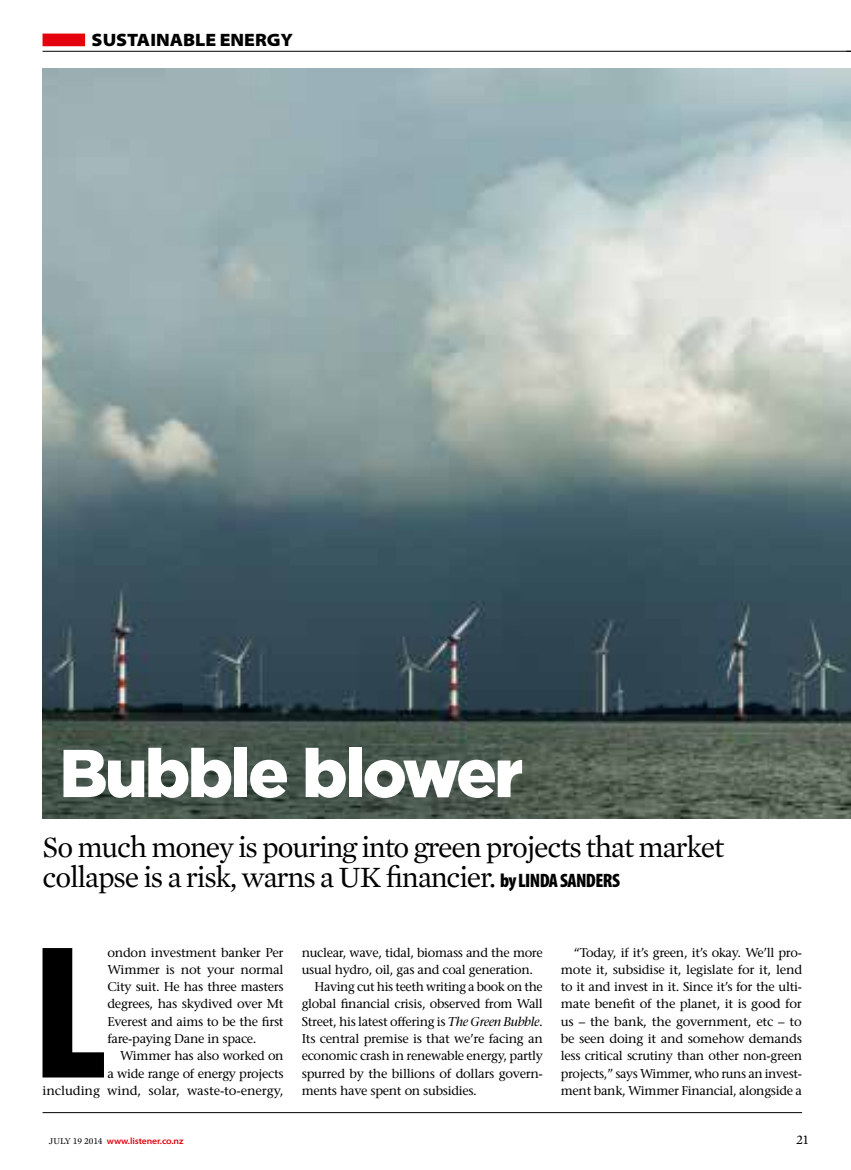
<style>
.page{position:relative;width:851px;height:1170px;background:#fff}
.page>*{position:absolute;margin:0;border:0;box-sizing:border-box;transform-origin:0 0}
.t1{font:900 condensed 191.85px "Myriad Pro";color:#000}
.t2{font:900 67.5px "Gotham";letter-spacing:-.04em;color:#fff}
.t3{font:30px/29.7px "Mercury Text G1";letter-spacing:-.04em;color:#000}
.t4{font:900 semi-expanded 18px "Myriad Pro";color:#000}
.t5{font:13.5px "Mercury Text G1";color:#000}
.t6{font:500 12.75px/17.2px "Stone Serif Std";letter-spacing:-.025em;color:#000;text-align:justify}
.t7{font:600 semi-expanded 9px "Myriad Pro";letter-spacing:-.01em;color:#e4000c}
.s1{font-family:"Myriad Pro";font-weight:900;font-stretch:condensed;font-size:19.5px}
.s2{font-style:italic}
.s3{font-family:"Mercury Text G1";font-weight:400;font-stretch:normal;color:#000}
</style>
<div class="page">
<img style="left:43px;top:68px;width:807px;height:750px">
<hr style="left:43px;top:1112px;width:758px;height:1px;background:#000">
<div style="left:43px;top:34px;width:42px;height:12px;background:#e4000c"></div>
<hr style="left:43px;top:51px;width:807px;height:1px;background:#000">
<h3 class="t4" style="left:92px;top:29px;width:203px">SUSTAINABLE ENERGY</h3>
<h2 class="t2" style="left:59px;top:726px;width:465px">Bubble blower</h2>
<h3 class="t3" style="left:43px;top:831px;width:683px">So much money is pouring into green projects that market collapse is a risk, warns a UK financier. <span class="s1">by LINDA SANDERS</span></h3>
<h1 class="t1" style="left:32px;top:906px;width:77px">L</h1>
<p class="t6" style="left:107px;top:943px;width:178px">ondon investment banker Per Wimmer is not your normal City suit. He has three masters degrees, has skydived over Mt Everest and aims to be the first fare-paying Dane in space.</p>
<p class="t6" style="left:43px;top:1047px;width:243px;text-align:right">Wimmer has also worked on<br>a wide range of energy projects<br>including wind, solar, waste-to-energy,</p>
<p class="t6" style="left:302px;top:943px;width:243px">nuclear, wave, tidal, biomass and the more</p>
<p class="t6" style="left:302px;top:960px;width:233px">usual hydro, oil, gas and coal generation.</p>
<p class="t6" style="left:314px;top:978px;width:230px">Having cut his teeth writing a book on the</p>
<p class="t6" style="left:302px;top:995px;width:242px">global financial crisis, observed from Wall</p>
<p class="t6" style="left:302px;top:1012px;width:242px">Street, his latest offering is <span class="s2">The Green Bubble</span>.</p>
<p class="t6" style="left:302px;top:1029px;width:242px">Its central premise is that we’re facing an</p>
<p class="t6" style="left:302px;top:1047px;width:243px">economic crash in renewable energy, partly</p>
<p class="t6" style="left:302px;top:1064px;width:242px">spurred by the billions of dollars govern-</p>
<p class="t6" style="left:302px;top:1081px;width:177px">ments have spent on subsidies.</p>
<p class="t6" style="left:561px;top:943px;width:243px;text-indent:13px">“Today, if it’s green, it’s okay. We’ll pro&shy;mote it, subsidise it, legislate for it, lend to it and invest in it. Since it’s for the ulti&shy;mate benefit of the planet, it is good for us – the bank, the government, etc – to be seen doing it and somehow demands less critical scrutiny than other non-green projects,” says Wimmer, who runs an invest&shy;ment bank, Wimmer Financial, alongside a</p>
<p class="t7" style="left:49px;top:1136px;width:136px"><span class="s3">JULY 19 2014</span> www.listener.co.nz</p>
<p class="t5" style="left:795px;top:1130px;width:14px">21</p>
</div>
